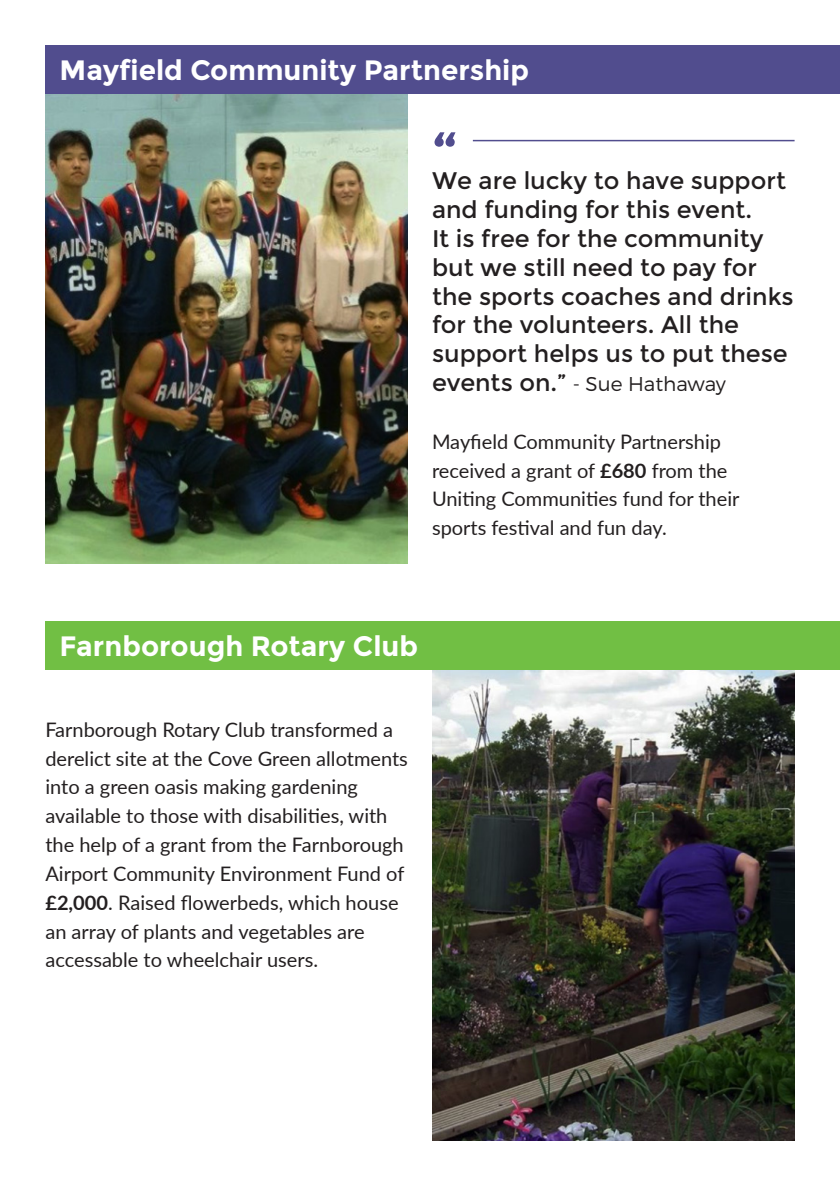
<style>
.page{position:relative;width:840px;height:1191px;background:#fff}
.page>*{position:absolute;margin:0;border:0;box-sizing:border-box;transform-origin:0 0}
.t1{font:72px "Montserrat";color:#514d8e}
.t2{font:700 28px "Montserrat";color:#fff}
.t3{font:24px/28.8px "Montserrat";color:#231f20}
.t4{font:20px/28.8px "Lato";color:#231f20}
.t5{font:300 20px "Montserrat";color:#231f20}
.s1{font-weight:400;font-size:24px}
.s2{font-weight:700}
</style>
<div class="page">
<img style="left:45px;top:94px;width:363px;height:470px">
<img style="left:432px;top:670px;width:362px;height:470px">
<div style="left:45px;top:45px;width:794px;height:49px;background:#514d8e"></div>
<div style="left:45px;top:621px;width:794px;height:49px;background:#71bf44"></div>
<hr style="left:472px;top:140px;width:322px;height:1px;background:#514d8e">
<p class="t2" style="left:60px;top:53px;width:470px">Mayfield Community Partnership</p>
<p class="t1" style="left:432px;top:116px;width:28px">“</p>
<p class="t3" style="left:432px;top:167px;width:355px">We are lucky to have support and funding for this event.</p>
<p class="t3" style="left:432px;top:224px;width:363px">It is free for the community but we still need to pay for the sports coaches and drinks</p>
<p class="t3" style="left:432px;top:311px;width:357px">for the volunteers. All the support helps us to put these</p>
<p class="t5" style="left:432px;top:372px;width:295px"><span class="s1">events on.”</span> - Sue Hathaway</p>
<p class="t4" style="left:432px;top:426px;width:290px">Mayfield Community Partnership</p>
<p class="t4" style="left:432px;top:455px;width:297px">received a grant of <span class="s2">£680</span> from the</p>
<p class="t4" style="left:432px;top:484px;width:309px">Uniting Communities fund for their sports festival and fun day.</p>
<p class="t2" style="left:60px;top:629px;width:360px">Farnborough Rotary Club</p>
<p class="t4" style="left:45px;top:714px;width:364px">Farnborough Rotary Club transformed a derelict site at the Cove Green allotments into a green oasis making gardening available to those with disabilities, with the help of a grant from the Farnborough Airport Community Environment Fund of <span class="s2">£2,000</span>. Raised flowerbeds, which house an array of plants and vegetables are</p>
<p class="t4" style="left:45px;top:944px;width:274px">accessable to wheelchair users.</p>
</div>
